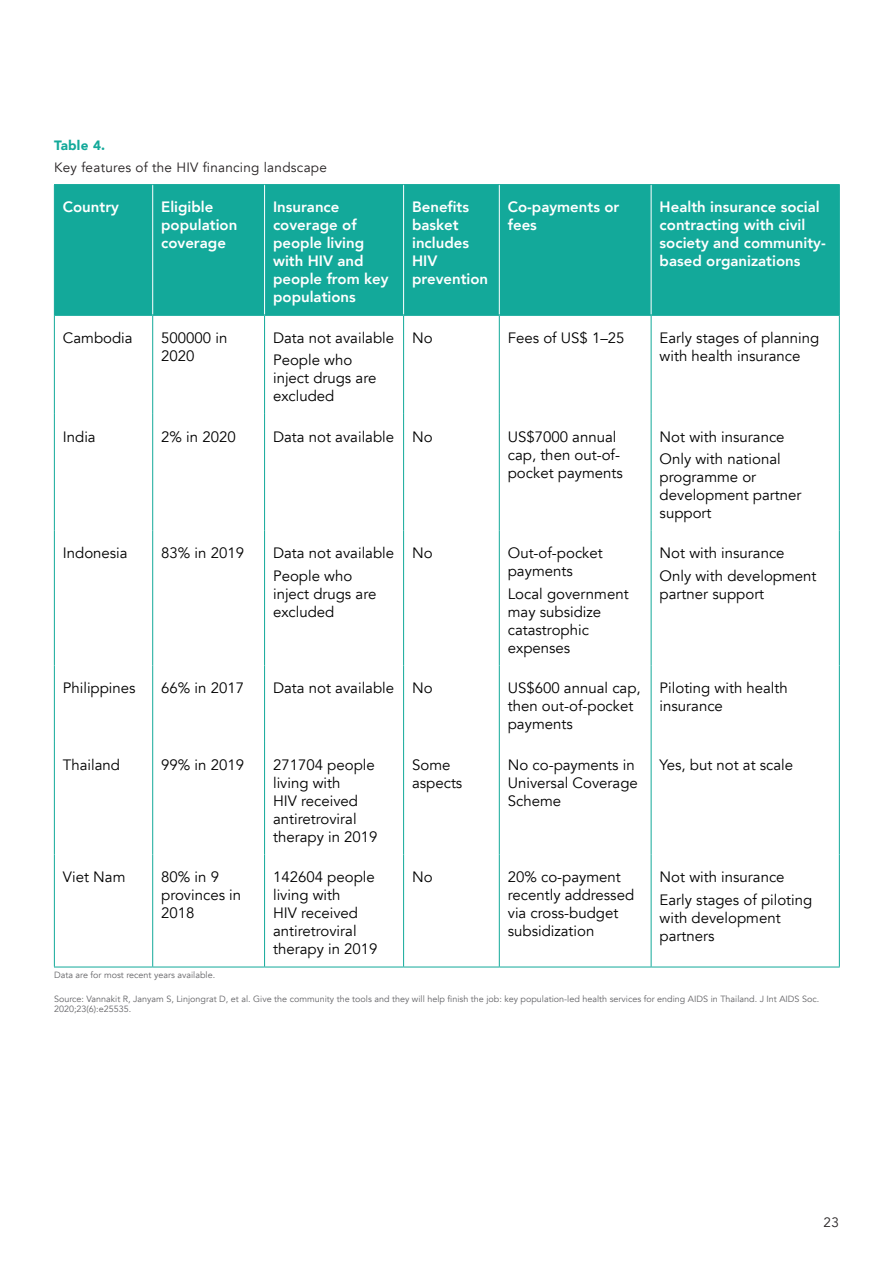
<style>
.page{position:relative;width:893px;height:1263px;background:#fff}
.page>*{position:absolute;margin:0;border:0;box-sizing:border-box;transform-origin:0 0}
.UN_table_text_bold{font:15px/18px "Avenir";color:#000}
.UN_table_text_bold-2{font:800 15px/18px "Avenir";color:#fff}
.Table_or_Figure_subt{font:13.5px "Avenir";letter-spacing:.02em;color:#231f20}
.Table_or_Figure_titl{font:900 13.5px "Avenir";letter-spacing:.02em;color:#13a99a}
.Sources{font:9px/10.5px "Avenir";color:#636366}
</style>
<div class="page">
<div style="left:55px;top:185px;width:784px;height:129px;background:#13a99a"></div>
<hr style="left:55px;top:314px;width:98px;height:2px;background:#13a99a">
<hr style="left:153px;top:314px;width:112px;height:2px;background:#13a99a">
<hr style="left:265px;top:314px;width:139px;height:2px;background:#13a99a">
<hr style="left:404px;top:314px;width:95px;height:2px;background:#13a99a">
<hr style="left:499px;top:314px;width:152px;height:2px;background:#13a99a">
<hr style="left:651px;top:314px;width:188px;height:2px;background:#13a99a">
<hr style="left:152px;top:185px;width:1px;height:129px;background:#fff">
<hr style="left:264px;top:185px;width:1px;height:129px;background:#fff">
<hr style="left:403px;top:185px;width:1px;height:129px;background:#fff">
<hr style="left:499px;top:185px;width:1px;height:129px;background:#fff">
<hr style="left:651px;top:185px;width:1px;height:129px;background:#fff">
<hr style="left:152px;top:316px;width:1px;height:98px;background:#13a99a">
<hr style="left:264px;top:316px;width:1px;height:98px;background:#13a99a">
<hr style="left:403px;top:316px;width:1px;height:98px;background:#13a99a">
<hr style="left:499px;top:316px;width:1px;height:98px;background:#13a99a">
<hr style="left:651px;top:316px;width:1px;height:98px;background:#13a99a">
<hr style="left:152px;top:414px;width:1px;height:117px;background:#13a99a">
<hr style="left:264px;top:414px;width:1px;height:117px;background:#13a99a">
<hr style="left:403px;top:414px;width:1px;height:117px;background:#13a99a">
<hr style="left:499px;top:414px;width:1px;height:117px;background:#13a99a">
<hr style="left:651px;top:414px;width:1px;height:117px;background:#13a99a">
<hr style="left:152px;top:531px;width:1px;height:134px;background:#13a99a">
<hr style="left:264px;top:531px;width:1px;height:134px;background:#13a99a">
<hr style="left:403px;top:531px;width:1px;height:134px;background:#13a99a">
<hr style="left:499px;top:531px;width:1px;height:134px;background:#13a99a">
<hr style="left:651px;top:531px;width:1px;height:134px;background:#13a99a">
<hr style="left:152px;top:665px;width:1px;height:77px;background:#13a99a">
<hr style="left:264px;top:665px;width:1px;height:77px;background:#13a99a">
<hr style="left:403px;top:665px;width:1px;height:77px;background:#13a99a">
<hr style="left:499px;top:665px;width:1px;height:77px;background:#13a99a">
<hr style="left:651px;top:665px;width:1px;height:77px;background:#13a99a">
<hr style="left:152px;top:742px;width:1px;height:112px;background:#13a99a">
<hr style="left:264px;top:742px;width:1px;height:112px;background:#13a99a">
<hr style="left:403px;top:742px;width:1px;height:112px;background:#13a99a">
<hr style="left:499px;top:742px;width:1px;height:112px;background:#13a99a">
<hr style="left:651px;top:742px;width:1px;height:112px;background:#13a99a">
<hr style="left:152px;top:854px;width:1px;height:113px;background:#13a99a">
<hr style="left:264px;top:854px;width:1px;height:113px;background:#13a99a">
<hr style="left:403px;top:854px;width:1px;height:113px;background:#13a99a">
<hr style="left:499px;top:854px;width:1px;height:113px;background:#13a99a">
<hr style="left:651px;top:854px;width:1px;height:113px;background:#13a99a">
<hr style="left:54px;top:184px;width:99px;height:1px;background:#13a99a">
<hr style="left:54px;top:185px;width:1px;height:130px;background:#13a99a">
<hr style="left:153px;top:184px;width:112px;height:1px;background:#13a99a">
<hr style="left:265px;top:184px;width:139px;height:1px;background:#13a99a">
<hr style="left:404px;top:184px;width:95px;height:1px;background:#13a99a">
<hr style="left:499px;top:184px;width:152px;height:1px;background:#13a99a">
<hr style="left:651px;top:184px;width:189px;height:1px;background:#13a99a">
<hr style="left:839px;top:185px;width:1px;height:130px;background:#13a99a">
<hr style="left:54px;top:315px;width:1px;height:99px;background:#13a99a">
<hr style="left:839px;top:315px;width:1px;height:99px;background:#13a99a">
<hr style="left:54px;top:414px;width:1px;height:117px;background:#13a99a">
<hr style="left:839px;top:414px;width:1px;height:117px;background:#13a99a">
<hr style="left:54px;top:531px;width:1px;height:134px;background:#13a99a">
<hr style="left:839px;top:531px;width:1px;height:134px;background:#13a99a">
<hr style="left:54px;top:665px;width:1px;height:77px;background:#13a99a">
<hr style="left:839px;top:665px;width:1px;height:77px;background:#13a99a">
<hr style="left:54px;top:742px;width:1px;height:112px;background:#13a99a">
<hr style="left:839px;top:742px;width:1px;height:112px;background:#13a99a">
<hr style="left:54px;top:854px;width:1px;height:113px;background:#13a99a">
<hr style="left:839px;top:854px;width:1px;height:113px;background:#13a99a">
<hr style="left:54px;top:967px;width:99px;height:1px;background:#13a99a">
<hr style="left:153px;top:967px;width:112px;height:1px;background:#13a99a">
<hr style="left:265px;top:967px;width:139px;height:1px;background:#13a99a">
<hr style="left:404px;top:967px;width:95px;height:1px;background:#13a99a">
<hr style="left:499px;top:967px;width:152px;height:1px;background:#13a99a">
<hr style="left:651px;top:967px;width:189px;height:1px;background:#13a99a">
<p class="Table_or_Figure_titl" style="left:54px;top:133px;width:53px">Table 4.</p>
<p class="Table_or_Figure_subt" style="left:54px;top:159px;width:274px">Key features of the HIV financing landscape</p>
<p class="UN_table_text_bold-2" style="left:63px;top:198px;width:58px">Country</p>
<p class="UN_table_text_bold-2" style="left:161px;top:198px;width:78px">Eligible population coverage</p>
<p class="UN_table_text_bold-2" style="left:273px;top:198px;width:117px">Insurance coverage of people living with HIV and people from key populations</p>
<p class="UN_table_text_bold-2" style="left:412px;top:198px;width:78px">Benefits basket includes<br>HIV prevention</p>
<p class="UN_table_text_bold-2" style="left:508px;top:198px;width:113px">Co-payments or fees</p>
<p class="UN_table_text_bold-2" style="left:660px;top:198px;width:168px">Health insurance social contracting with civil society and community&shy;based organizations</p>
<p class="UN_table_text_bold" style="left:63px;top:329px;width:71px">Cambodia</p>
<p class="UN_table_text_bold" style="left:161px;top:329px;width:68px">500000 in<br>2020</p>
<p class="UN_table_text_bold" style="left:273px;top:329px;width:123px">Data not available</p>
<p class="UN_table_text_bold" style="left:412px;top:329px;width:22px">No</p>
<p class="UN_table_text_bold" style="left:508px;top:329px;width:118px">Fees of US$ 1–25</p>
<p class="UN_table_text_bold" style="left:660px;top:329px;width:161px">Early stages of planning with health insurance</p>
<p class="UN_table_text_bold" style="left:273px;top:351px;width:105px">People who inject drugs are excluded</p>
<p class="UN_table_text_bold" style="left:63px;top:428px;width:34px">India</p>
<p class="UN_table_text_bold" style="left:161px;top:428px;width:76px">2% in 2020</p>
<p class="UN_table_text_bold" style="left:273px;top:428px;width:123px">Data not available</p>
<p class="UN_table_text_bold" style="left:412px;top:428px;width:22px">No</p>
<p class="UN_table_text_bold" style="left:508px;top:428px;width:117px">US$7000 annual cap, then out-of&shy;pocket payments</p>
<p class="UN_table_text_bold" style="left:660px;top:428px;width:126px">Not with insurance</p>
<p class="UN_table_text_bold" style="left:660px;top:450px;width:143px">Only with national programme or development partner support</p>
<p class="UN_table_text_bold" style="left:63px;top:544px;width:66px">Indonesia</p>
<p class="UN_table_text_bold" style="left:161px;top:544px;width:84px">83% in 2019</p>
<p class="UN_table_text_bold" style="left:273px;top:544px;width:123px">Data not available</p>
<p class="UN_table_text_bold" style="left:273px;top:567px;width:105px">People who inject drugs are excluded</p>
<p class="UN_table_text_bold" style="left:412px;top:544px;width:22px">No</p>
<p class="UN_table_text_bold" style="left:508px;top:544px;width:96px">Out-of-pocket payments</p>
<p class="UN_table_text_bold" style="left:508px;top:585px;width:122px">Local government may subsidize catastrophic expenses</p>
<p class="UN_table_text_bold" style="left:660px;top:544px;width:126px">Not with insurance</p>
<p class="UN_table_text_bold" style="left:660px;top:567px;width:158px">Only with development partner support</p>
<p class="UN_table_text_bold" style="left:63px;top:679px;width:74px">Philippines</p>
<p class="UN_table_text_bold" style="left:161px;top:679px;width:84px">66% in 2017</p>
<p class="UN_table_text_bold" style="left:273px;top:679px;width:123px">Data not available</p>
<p class="UN_table_text_bold" style="left:412px;top:679px;width:22px">No</p>
<p class="UN_table_text_bold" style="left:508px;top:679px;width:134px">US$600 annual cap, then out-of-pocket payments</p>
<p class="UN_table_text_bold" style="left:660px;top:679px;width:130px">Piloting with health insurance</p>
<p class="UN_table_text_bold" style="left:63px;top:756px;width:59px">Thailand</p>
<p class="UN_table_text_bold" style="left:161px;top:756px;width:84px">99% in 2019</p>
<p class="UN_table_text_bold" style="left:273px;top:756px;width:106px">271704 people living with<br>HIV received antiretroviral therapy in 2019</p>
<p class="UN_table_text_bold" style="left:412px;top:756px;width:52px">Some aspects</p>
<p class="UN_table_text_bold" style="left:508px;top:756px;width:132px">No co-payments in<br>Universal Coverage<br>Scheme</p>
<p class="UN_table_text_bold" style="left:660px;top:756px;width:135px">Yes, but not at scale</p>
<p class="UN_table_text_bold" style="left:63px;top:868px;width:64px">Viet Nam</p>
<p class="UN_table_text_bold" style="left:161px;top:868px;width:82px">80% in 9 provinces in<br>2018</p>
<p class="UN_table_text_bold" style="left:273px;top:868px;width:106px">142604 people living with<br>HIV received antiretroviral therapy in 2019</p>
<p class="UN_table_text_bold" style="left:412px;top:868px;width:22px">No</p>
<p class="UN_table_text_bold" style="left:508px;top:868px;width:128px">20% co-payment recently addressed via cross-budget subsidization</p>
<p class="UN_table_text_bold" style="left:660px;top:868px;width:126px">Not with insurance</p>
<p class="UN_table_text_bold" style="left:660px;top:891px;width:154px">Early stages of piloting with development partners</p>
<p class="Sources" style="left:54px;top:970px;width:163px">Data are for most recent years available.</p>
<p class="Sources" style="left:54px;top:993px;width:767px">Source: Vannakit R, Janyam S, Linjongrat D, et al. Give the community the tools and they will help finish the job: key population-led health services for ending AIDS in Thailand. J Int AIDS Soc.<br>2020;23(6):e25535.</p>
<p class="Table_or_Figure_subt" style="left:823px;top:1214px;width:17px">23</p>
</div>
